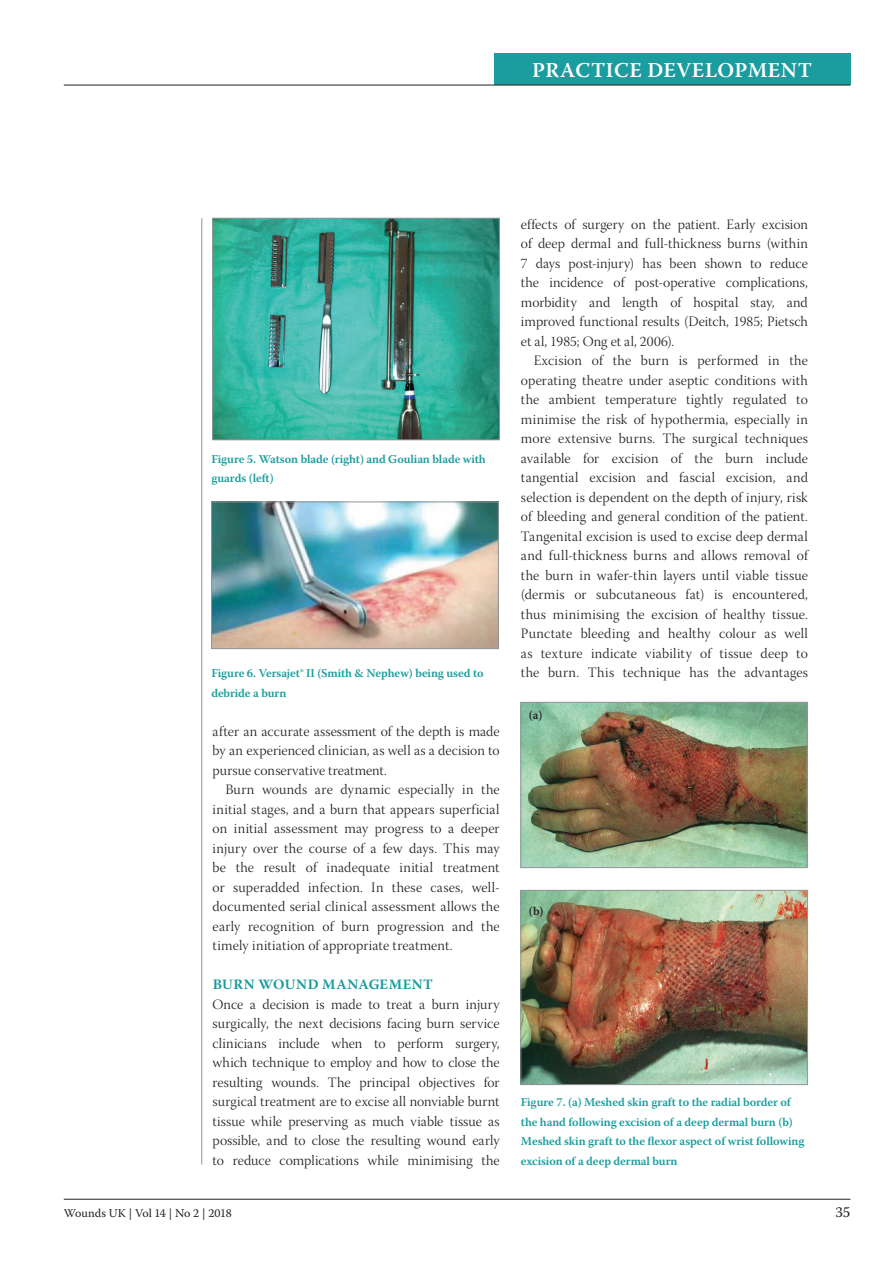
<style>
.page{position:relative;width:893px;height:1263px;background:#fff}
.page>*{position:absolute;margin:0;border:0;box-sizing:border-box;transform-origin:0 0}
.t1{font:600 21px "Warnock Pro";letter-spacing:.025em;color:#fff}
.t2{font:15px "Warnock Pro";color:#231f20}
.t3{font:14.25px/19.5px "Warnock Pro Light Subh";letter-spacing:.005em;color:#231f20;text-align:justify}
.t4{font:700 14.25px "Warnock Pro";letter-spacing:.035em;color:#1b9c9e}
.t5{font:600 12px/19.5px "Warnock Pro";letter-spacing:-.01em;color:#1b9c9e}
.t6{font:12px "Warnock Pro";letter-spacing:-.005em;color:#231f20}
.t7{font:600 12px "Warnock Pro";color:#231f20}
</style>
<div class="page">
<hr style="left:64px;top:1199px;width:786px;height:1px;background:#231f20">
<div style="left:494px;top:54px;width:356px;height:31px;background:#1b9c9e"></div>
<hr style="left:64px;top:85px;width:786px;height:1px;background:#231f20">
<hr style="left:201px;top:218px;width:1px;height:946px;background:#939598">
<img style="left:214px;top:220px;width:283px;height:218px">
<div style="left:212px;top:218px;width:287px;height:222px;border:1px solid #939598"></div>
<img style="left:213px;top:504px;width:283px;height:143px">
<div style="left:211px;top:502px;width:287px;height:147px;border:1px solid #939598"></div>
<img style="left:522px;top:892px;width:284px;height:191px">
<div style="left:520px;top:890px;width:288px;height:195px;border:1px solid #939598"></div>
<img style="left:522px;top:704px;width:283px;height:162px">
<div style="left:520px;top:702px;width:287px;height:166px;border:1px solid #939598"></div>
<h1 class="t1" style="left:532px;top:58px;width:282px">PRACTICE DEVELOPMENT</h1>
<p class="t5" style="left:211px;top:449px;width:276px">Figure 5. Watson blade (right) and Goulian blade with guards (left)</p>
<p class="t5" style="left:211px;top:663px;width:274px">Figure 6. Versajet® II (Smith &amp; Nephew) being used to debride a burn</p>
<p class="t3" style="left:213px;top:723px;width:289px">after an accurate assessment of the depth is made by an experienced clinician, as well as a decision to pursue conservative treatment.</p>
<p class="t3" style="left:213px;top:781px;width:289px;text-indent:13px">Burn wounds are dynamic especially in the initial stages, and a burn that appears superficial on initial assessment may progress to a deeper injury over the course of a few days. This may be the result of inadequate initial treatment or superadded infection. In these cases, well&shy;documented serial clinical assessment allows the early recognition of burn progression and the timely initiation of appropriate treatment.</p>
<p class="t4" style="left:213px;top:976px;width:222px">BURN WOUND MANAGEMENT</p>
<p class="t3" style="left:213px;top:996px;width:289px">Once a decision is made to treat a burn injury surgically, the next decisions facing burn service clinicians include when to perform surgery, which technique to employ and how to close the resulting wounds. The principal objectives for surgical treatment are to excise all nonviable burnt tissue while preserving as much viable tissue as possible, and to close the resulting wound early to reduce complications while minimising the</p>
<p class="t3" style="left:521px;top:216px;width:289px">effects of surgery on the patient. Early excision of deep dermal and full-thickness burns (within 7 days post-injury) has been shown to reduce the incidence of post-operative complications, morbidity and length of hospital stay, and improved functional results (Deitch, 1985; Pietsch et al, 1985; Ong et al, 2006).</p>
<p class="t3" style="left:521px;top:352px;width:289px;text-indent:13px">Excision of the burn is performed in the operating theatre under aseptic conditions with the ambient temperature tightly regulated to minimise the risk of hypothermia, especially in more extensive burns. The surgical techniques available for excision of the burn include tangential excision and fascial excision, and selection is dependent on the depth of injury, risk of bleeding and general condition of the patient.<br>Tangenital excision is used to excise deep dermal and full-thickness burns and allows removal of the burn in wafer-thin layers until viable tissue (dermis or subcutaneous fat) is encountered, thus minimising the excision of healthy tissue.<br>Punctate bleeding and healthy colour as well as texture indicate viability of tissue deep to the burn. This technique has the advantages</p>
<p class="t7" style="left:529px;top:708px;width:15px">(a)</p>
<p class="t7" style="left:529px;top:904px;width:16px">(b)</p>
<p class="t5" style="left:521px;top:1092px;width:285px">Figure 7. (a) Meshed skin graft to the radial border of the hand following excision of a deep dermal burn (b)<br>Meshed skin graft to the flexor aspect of wrist following excision of a deep dermal burn</p>
<p class="t6" style="left:64px;top:1205px;width:170px">Wounds UK | Vol 14 | No 2 | 2018</p>
<p class="t2" style="left:835px;top:1203px;width:16px">35</p>
</div>
